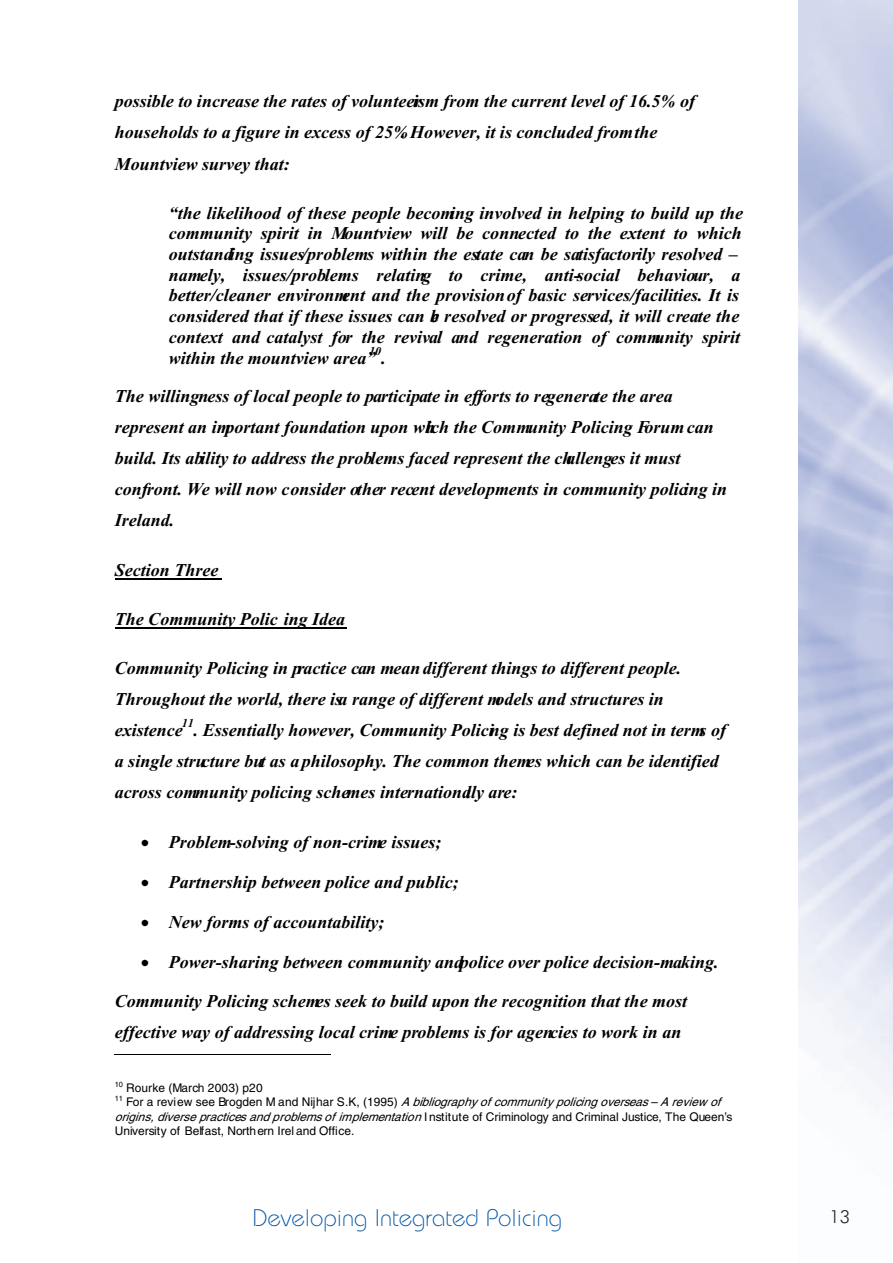
<style>
.page{position:relative;width:893px;height:1263px;background:#fff}
.page>*{position:absolute;margin:0;border:0;box-sizing:border-box;transform-origin:0 0}
.t1{font:300 24px "Bauhaus";color:#0155a5}
.t2{font:italic 700 18px/31px "Times";color:#000}
.t3{font:300 18px "Futura BT";color:#231f20}
.t4{font:12px/14.5px "Helvetica";color:#000}
.t5{font:italic 700 12px "Times";color:#000}
.t6{font:italic 12px "Helvetica";color:#000}
.s1{font-style:italic}
</style>
<div class="page">
<hr style="left:115px;top:578px;width:106px;height:1px;background:#000">
<hr style="left:115px;top:627px;width:231px;height:1px;background:#000">
<hr style="left:115px;top:1054px;width:216px;height:1px;background:#000">
<p class="t2" style="left:115px;top:86px;width:582px">possible to increase the rates of volunteerism from the current level of 16.5% of households to a figure in excess of 25%. However, it is concluded from the<br>Mountview survey that:</p>
<p class="t2" style="left:169px;top:202px;width:576px;line-height:20.7px">“the likelihood of these people becoming involved in helping to build up the community spirit in Mountview will be connected to the extent to which outstanding issues/problems within the estate can be satisfactorily resolved – namely, issues/problems relating to crime, anti-social behaviour, a better/cleaner environment and the provision of basic services/facilities. It is considered that if these issues can be resolved or progressed, it will create the context and catalyst for the revival and regeneration of community spirit within the mountview area” .</p>
<p class="t5" style="left:369px;top:344px;width:14px">10</p>
<p class="t2" style="left:115px;top:380px;width:614px">The willingness of local people to participate in efforts to regenerate the area represent an important foundation upon which the Community Policing Forum can build. Its ability to address the problems faced represent the challenges it must confront. We will now consider other recent developments in community policing in Ireland.</p>
<p class="t2" style="left:115px;top:554px;width:105px">Section Three</p>
<p class="t2" style="left:115px;top:603px;width:232px">The Community Polic ing Idea</p>
<p class="t2" style="left:115px;top:652px;width:568px">Community Policing in practice can mean different things to different people.<br>Throughout the world, there isa range of different models and structures in existence</p>
<p class="t5" style="left:182px;top:716px;width:14px">11</p>
<p class="t2" style="left:115px;top:714px;width:613px;text-indent:79px">. Essentially however, Community Policing is best defined not in terms of a single structure but as a philosophy. The common themes which can be identified across community policing schemes internationally are:</p>
<p class="t2" style="left:169px;top:826px;width:274px">Problem-solving of non-crime issues;</p>
<p class="t2" style="left:169px;top:866px;width:292px">Partnership between police and public;</p>
<p class="t2" style="left:169px;top:906px;width:217px">New forms of accountability;</p>
<p class="t2" style="left:115px;top:942px;width:605px;line-height:38.7px;text-indent:54px">Power-sharing between community and police over police decision-making.<br>Community Policing schemes seek to build upon the recognition that the most</p>
<p class="t2" style="left:115px;top:1016px;width:568px">effective way of addressing local crime problems is for agencies to work in an</p>
<p class="t4" style="left:115px;top:1081px;width:619px"><sup>10</sup> Rourke (March 2003) p20<br><sup>1</sup> <sup>1</sup> F o r a r e v i e w s e e B r o g d e n M a n d N i j h a r S . K , ( 1 9 9 5 ) <span class="s1">A bibliography o community policingoverseas–A review of origins,diversepracticesandp oblemsofimplementation</span>I nstitute of Criminology and Criminal Justice, The Queen’s University of Belfast, Northern Irel and Office.</p>
<p class="t6" style="left:487px;top:1098px;width:9px">f</p>
<p class="t6" style="left:279px;top:1112px;width:9px">r</p>
<h1 class="t1" style="left:253px;top:1209px;width:311px">Developing Integrated Policing</h1>
<p class="t3" style="left:829px;top:1210px;width:22px">13</p>
</div>
